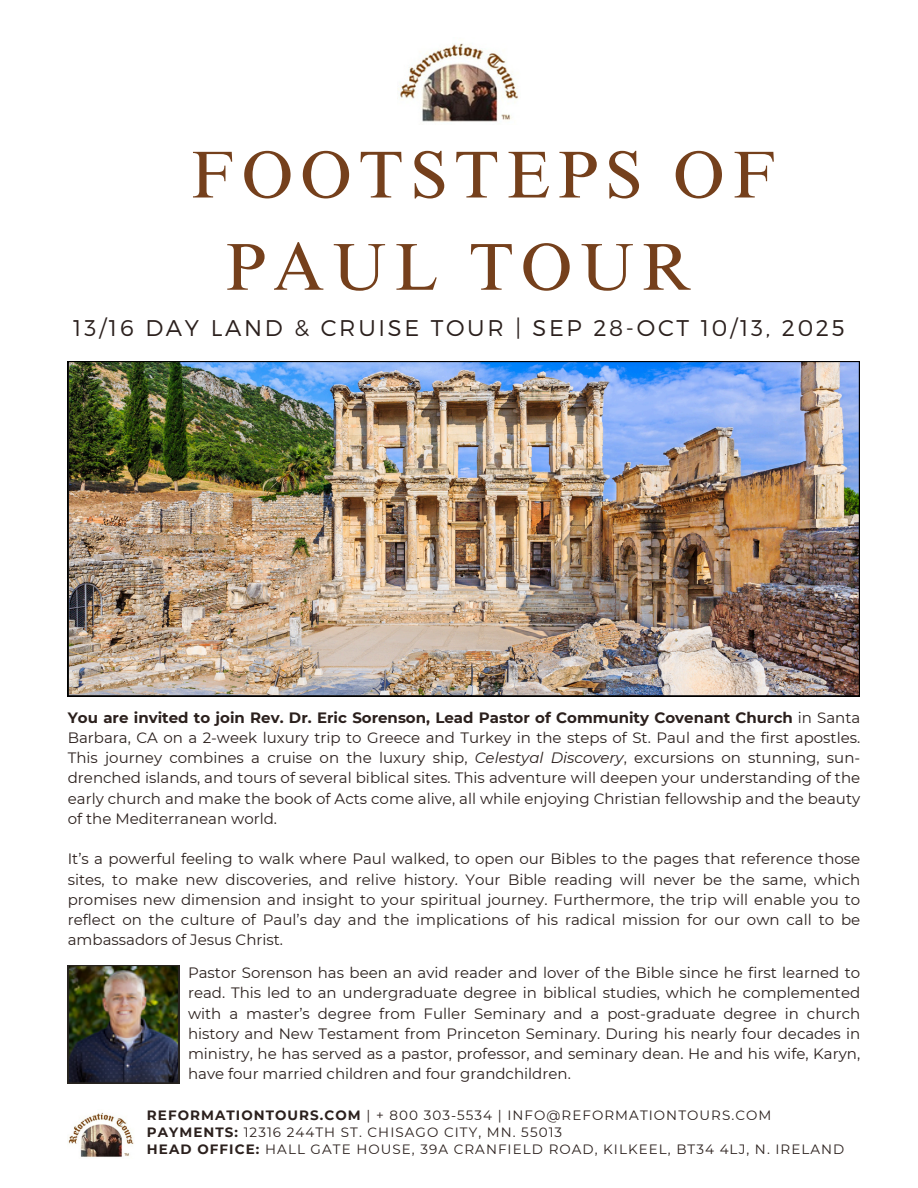
<style>
.page{position:relative;width:918px;height:1188px;background:#fff}
.page>*{position:absolute;margin:0;border:0;box-sizing:border-box;transform-origin:0 0}
.t1{font:66.45px/92.2px "Times NRMT Pro";letter-spacing:.11em;color:#75401c}
.t2{font:300 22.65px "Montserrat";letter-spacing:.12em;color:#2b201d}
.t3{font:15px/20.2px "Montserrat";color:#2b201d;text-align:justify}
.t4{font:13.5px/16.8px "Montserrat";letter-spacing:.08em;color:#2b201d}
.s1{font-weight:700}
.s2{font-style:italic}
</style>
<div class="page">
<img style="left:398px;top:43px;width:121px;height:79px">
<img style="left:68px;top:361px;width:792px;height:335px">
<img style="left:68px;top:1112px;width:66px;height:45px">
<img style="left:68px;top:965px;width:111px;height:118px">
<h1 class="t1" style="left:226px;top:137px;width:552px;text-indent:-36px">FOOTSTEPS OF<br>PAUL TOUR</h1>
<h2 class="t2" style="left:73px;top:314px;width:773px">13/16 DAY LAND &amp; CRUISE TOUR | SEP 28-OCT 10/13, 2025</h2>
<p class="t3" style="left:68px;top:707px;width:794px"><span class="s1">You are invited to join Rev. Dr. Eric Sorenson, Lead Pastor of Community Covenant Church</span> in Santa Barbara, CA on a 2-week luxury trip to Greece and Turkey in the steps of St. Paul and the first apostles.<br>This journey combines a cruise on the luxury ship, <span class="s2">Celestyal Discovery</span>, excursions on stunning, sun&shy;drenched islands, and tours of several biblical sites. This adventure will deepen your understanding of the early church and make the book of Acts come alive, all while enjoying Christian fellowship and the beauty of the Mediterranean world.</p>
<p class="t3" style="left:68px;top:849px;width:794px">It’s a powerful feeling to walk where Paul walked, to open our Bibles to the pages that reference those sites, to make new discoveries, and relive history. Your Bible reading will never be the same, which promises new dimension and insight to your spiritual journey. Furthermore, the trip will enable you to reflect on the culture of Paul’s day and the implications of his radical mission for our own call to be ambassadors of Jesus Christ.</p>
<p class="t3" style="left:188px;top:963px;width:674px">Pastor Sorenson has been an avid reader and lover of the Bible since he first learned to read. This led to an undergraduate degree in biblical studies, which he complemented with a master’s degree from Fuller Seminary and a post-graduate degree in church history and New Testament from Princeton Seminary. During his nearly four decades in ministry, he has served as a pastor, professor, and seminary dean. He and his wife, Karyn, have four married children and four grandchildren.</p>
<p class="t4" style="left:147px;top:1107px;width:699px"><span class="s1">REFORMATIONTOURS.COM</span> | + 800 303-5534 | INFO@REFORMATIONTOURS.COM<br><span class="s1">PAYMENTS:</span> 12316 244TH ST. CHISAGO CITY, MN. 55013<br><span class="s1">HEAD OFFICE:</span> HALL GATE HOUSE, 39A CRANFIELD ROAD, KILKEEL, BT34 4LJ, N. IRELAND</p>
</div>
